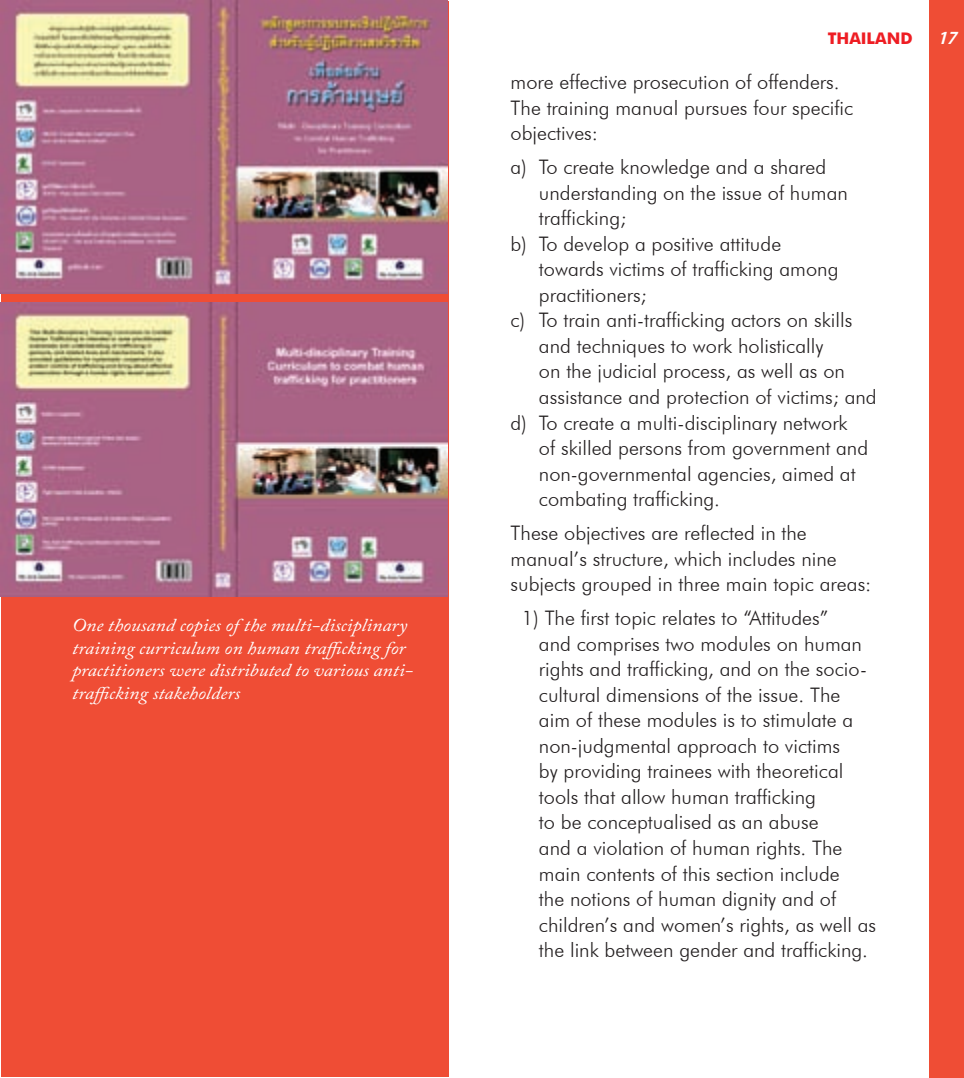
<style>
.page{position:relative;width:964px;height:1078px;background:#fff}
.page>*{position:absolute;margin:0;border:0;box-sizing:border-box;transform-origin:0 0}
.t1{font:300 20px/25.6px "Futura BT";color:#231f20}
.t2{font:italic 18px/22.6px "Adobe Caslon Pro";color:#fff;scale:1.1 1}
.t3{font:700 16px "Futura BT";color:#ee1d23}
.t4{font:italic 700 16px "Koz Go Pro";color:#fff}
</style>
<div class="page">
<div style="left:930px;top:0;width:34px;height:1077px;background:#ef4d35"></div>
<div style="left:1px;top:1px;width:447px;height:1075px;background:#ef4d35"></div>
<img style="left:0;top:0;width:448px;height:294px">
<img style="left:0;top:302px;width:448px;height:294px">
<p class="t2" style="left:72px;top:613px;width:311px">One thousand copies of the multi-disciplinary training curriculum on human trafficking for practitioners were distributed to various anti&shy;trafficking stakeholders</p>
<p class="t3" style="left:827px;top:28px;width:86px">THAILAND</p>
<p class="t4" style="left:937px;top:28px;width:11px">17</p>
<p class="t1" style="left:511px;top:69px;width:344px">more effective prosecution of offenders.<br>The training manual pursues four specific objectives:</p>
<p class="t1" style="left:511px;top:154px;width:317px">a) To create knowledge and a shared</p>
<p class="t1" style="left:539px;top:179px;width:310px">understanding on the issue of human</p>
<p class="t1" style="left:539px;top:205px;width:89px">trafficking;</p>
<p class="t1" style="left:511px;top:231px;width:272px">b) To develop a positive attitude</p>
<p class="t1" style="left:539px;top:256px;width:301px">towards victims of trafficking among</p>
<p class="t1" style="left:539px;top:282px;width:109px">practitioners;</p>
<p class="t1" style="left:511px;top:307px;width:343px">c) To train anti-trafficking actors on skills</p>
<p class="t1" style="left:539px;top:333px;width:286px">and techniques to work holistically</p>
<p class="t1" style="left:539px;top:358px;width:307px">on the judicial process, as well as on</p>
<p class="t1" style="left:539px;top:384px;width:339px">assistance and protection of victims; and</p>
<p class="t1" style="left:511px;top:409px;width:339px">d) To create a multi-disciplinary network</p>
<p class="t1" style="left:539px;top:435px;width:331px">of skilled persons from government and</p>
<p class="t1" style="left:539px;top:460px;width:318px">non-governmental agencies, aimed at</p>
<p class="t1" style="left:539px;top:486px;width:182px">combating trafficking.</p>
<p class="t1" style="left:511px;top:520px;width:362px">These objectives are reflected in the manual’s structure, which includes nine subjects grouped in three main topic areas:</p>
<p class="t1" style="left:539px;top:605px;width:339px;text-indent:-17px">1) The first topic relates to “Attitudes”<br>and comprises two modules on human rights and trafficking, and on the socio&shy;cultural dimensions of the issue. The aim of these modules is to stimulate a non-judgmental approach to victims<br>by providing trainees with theoretical tools that allow human trafficking<br>to be conceptualised as an abuse<br>and a violation of human rights. The main contents of this section include<br>the notions of human dignity and of children’s and women’s rights, as well as the link between gender and trafficking.</p>
</div>
